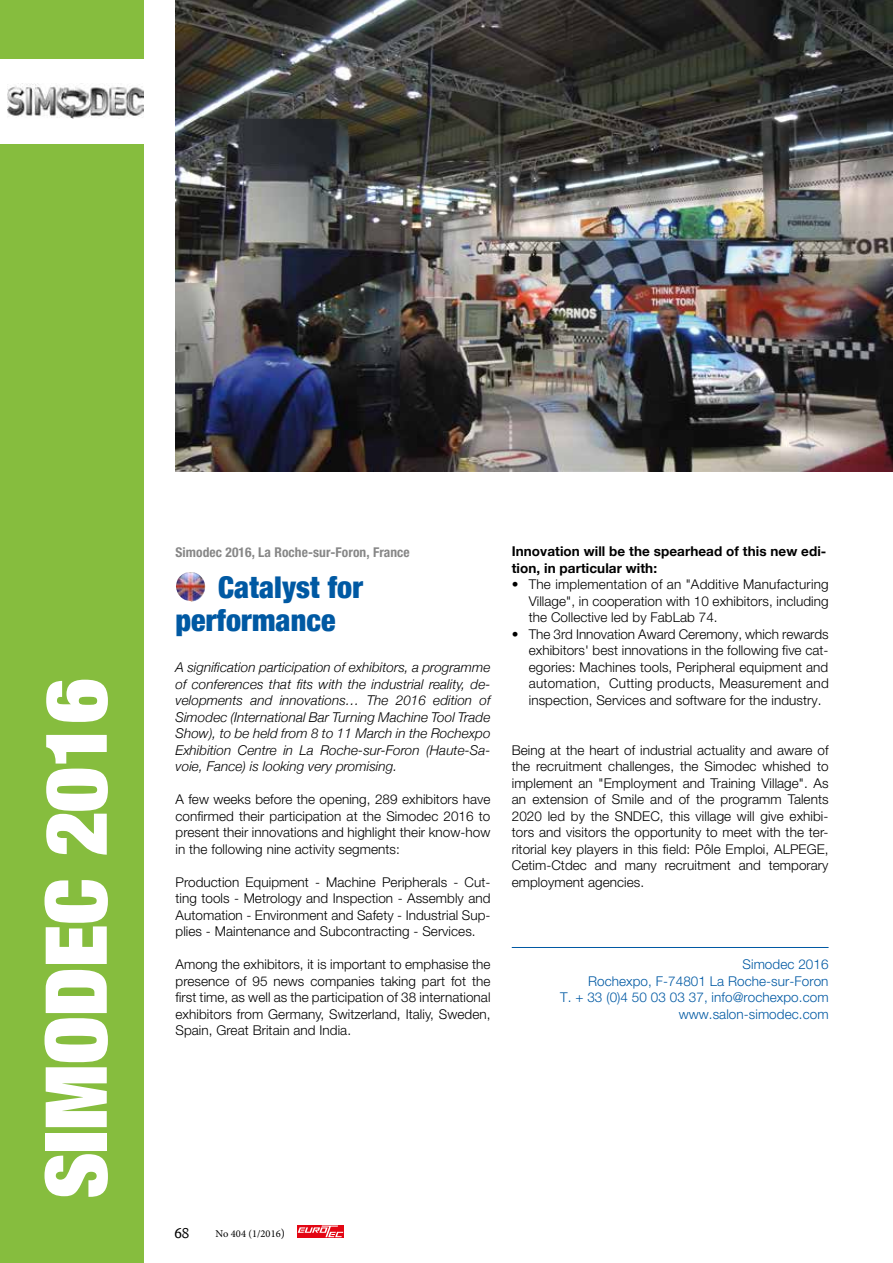
<style>
.page{position:relative;width:893px;height:1263px;background:#fff}
.page>*{position:absolute;margin:0;border:0;box-sizing:border-box;transform-origin:0 0}
.t1{font:900 expanded 85.5px "Helvetica Neue";color:#fff}
.t2{font:900 condensed 30px/33px "Helvetica Neue";letter-spacing:.005em;color:#0059a3}
.t3{font:300 13.5px/16.5px "Helvetica Neue";letter-spacing:.005em;color:#000;text-align:justify}
.t4{font:italic 300 13.5px/16.5px "Helvetica Neue";letter-spacing:.005em;color:#000;text-align:justify}
.t5{font:300 13.5px/16.5px "Helvetica Neue";letter-spacing:.005em;color:#0059a3;text-align:right}
.t6{font:700 13.5px/16.5px "Helvetica Neue";letter-spacing:.005em;color:#000}
.t7{font:700 condensed 13.5px "Helvetica Neue";letter-spacing:.005em;color:#878787}
.t8{font:10.5px "Minion Pro";color:#000}
.s1{font-size:12px}
</style>
<div class="page">
<div style="left:297px;top:1225px;width:47px;height:12px;background:#e30613"></div>
<svg style="left:298px;top:1225px;width:45px;height:12px"></svg>
<div style="left:0;top:0;width:144px;height:1263px;background:#86bd3e"></div>
<div style="left:0;top:59px;width:144px;height:84px;background:#fff"></div>
<img style="left:7px;top:83px;width:137px;height:35px">
<img style="left:176px;top:572px;width:29px;height:30px">
<hr style="left:512px;top:947px;width:316px;height:1px;background:#0059a3">
<img style="left:176px;top:0;width:717px;height:471px">
<h1 class="t1" style="left:22px;top:1198px;width:521px;rotate:-90deg">SIMODEC 2016</h1>
<p class="t7" style="left:176px;top:544px;width:236px">Simodec 2016, La Roche-sur-Foron, France</p>
<h2 class="t2" style="left:176px;top:569px;width:189px;text-indent:43px">Catalyst for performance</h2>
<p class="t4" style="left:176px;top:658px;width:316px">A signification participation of exhibitors, a programme of conferences that fits with the industrial reality, de&shy;velopments and innovations… The 2016 edition of Simodec (International Bar Turning Machine Tool Trade Show), to be held from 8 to 11 March in the Rochexpo Exhibition Centre in La Roche-sur-Foron (Haute-Sa&shy;voie, Fance) is looking very promising.</p>
<p class="t3" style="left:176px;top:791px;width:316px">A few weeks before the opening, 289 exhibitors have confirmed their participation at the Simodec 2016 to present their innovations and highlight their know-how in the following nine activity segments:</p>
<p class="t3" style="left:176px;top:873px;width:316px">Production Equipment - Machine Peripherals - Cut&shy;ting tools - Metrology and Inspection - Assembly and Automation - Environment and Safety - Industrial Sup&shy;plies - Maintenance and Subcontracting - Services.</p>
<p class="t3" style="left:176px;top:956px;width:317px">Among the exhibitors, it is important to emphasise the presence of 95 news companies taking part fot the first time, as well as the participation of 38 international exhibitors from Germany, Switzerland, Italiy, Sweden, Spain, Great Britain and India.</p>
<p class="t6" style="left:512px;top:544px;width:316px">Innovation will be the spearhead of this new edi&shy;tion, in particular with:</p>
<p class="t3" style="left:529px;top:576px;width:301px;text-indent:-17px">• The implementation of an "Additive Manufacturing Village", in cooperation with 10 exhibitors, including the Collective led by FabLab 74.</p>
<p class="t3" style="left:529px;top:625px;width:301px;text-indent:-17px">• The 3rd Innovation Award Ceremony, which rewards exhibitors' best innovations in the following five cat&shy;egories: Machines tools, Peripheral equipment and automation, Cutting products, Measurement and inspection, Services and software for the industry.</p>
<p class="t3" style="left:512px;top:741px;width:318px">Being at the heart of industrial actuality and aware of the recruitment challenges, the Simodec whished to implement an "Employment and Training Village". As an extension of Smile and of the programm Talents 2020 led by the SNDEC, this village will give exhibi&shy;tors and visitors the opportunity to meet with the ter&shy;ritorial key players in this field: Pôle Emploi, ALPEGE, Cetim-Ctdec and many recruitment and temporary employment agencies.</p>
<p class="t5" style="left:560px;top:956px;width:270px">Simodec 2016<br>Rochexpo, F-74801 La Roche-sur-Foron<br>T. + 33 (0)4 50 03 03 37, info@rochexpo.com www.salon-simodec.com</p>
<p class="t8" style="left:215px;top:1227px;width:71px">No 404 (1/2016<span class="s1">)</span></p>
</div>
